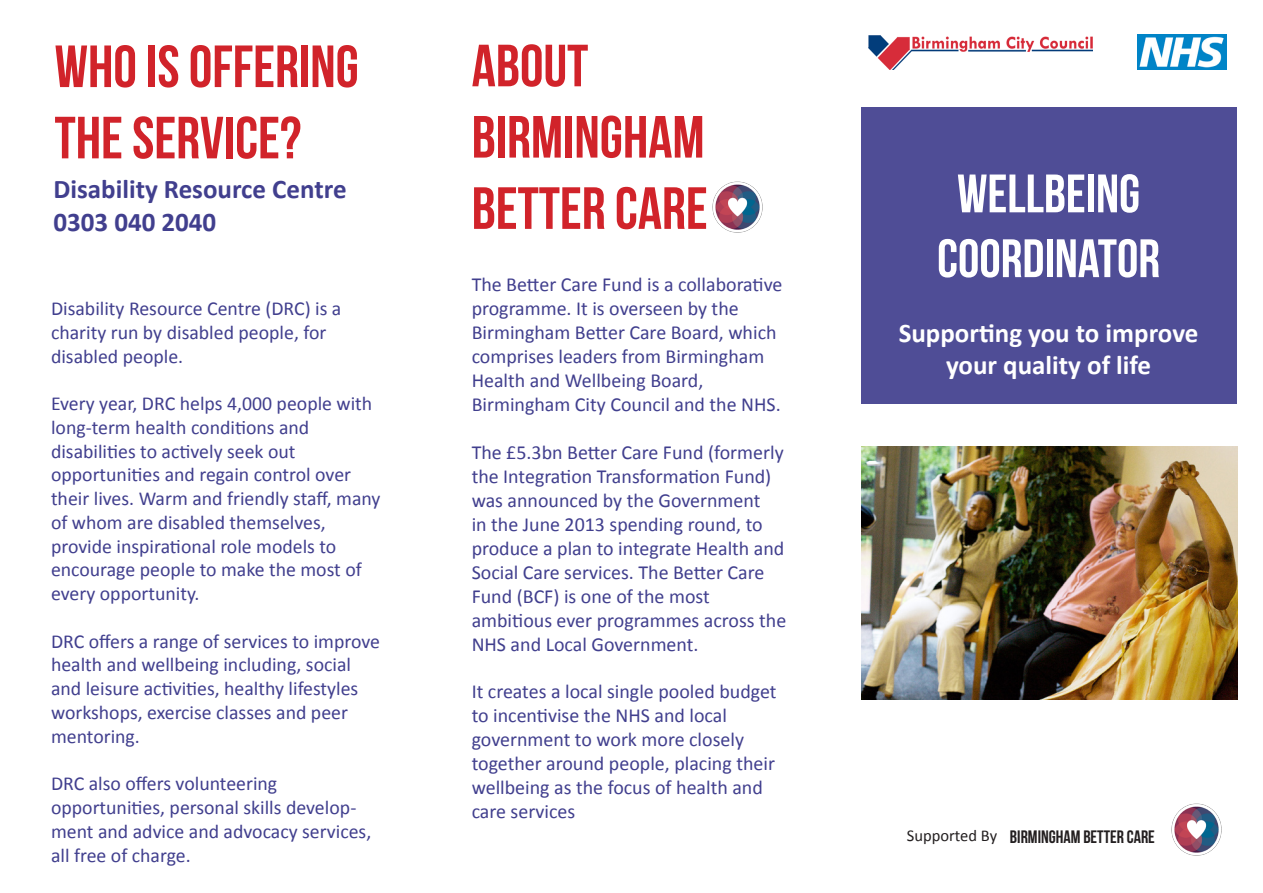
<style>
.page{position:relative;width:1263px;height:893px;background:#fff}
.page>*{position:absolute;margin:0;border:0;box-sizing:border-box;transform-origin:0 0}
.t1{font:59.4px/71.2px "Bebas Neue";color:#d1232a}
.t2{font:54px "Bebas Neue";color:#fff}
.t3{font:700 27px "Calibri";color:#fff}
.t4{font:700 27px "Calibri";color:#413f8e}
.t5{font:19.95px/24px "Calibri";color:#413f8e}
.t6{font:19.8px/23.7px "Calibri";color:#413f8e}
.t7{font:18px "Bebas Neue";color:#231f20}
.t8{font:16.5px "Calibri";color:#231f20}
</style>
<div class="page">
<img style="left:862px;top:446px;width:375px;height:253px">
<img style="left:1171px;top:804px;width:51px;height:51px">
<img style="left:1137px;top:34px;width:89px;height:36px">
<img style="left:868px;top:36px;width:225px;height:34px">
<img style="left:712px;top:181px;width:50px;height:52px">
<div style="left:861px;top:107px;width:375px;height:297px;background:#4f4d96"></div>
<p class="t1" style="left:55px;top:30px;width:306px">WHO IS OFFERING<br>THE SERVICE?</p>
<p class="t4" style="left:54px;top:172px;width:295px">Disability Resource Centre</p>
<p class="t4" style="left:54px;top:204px;width:164px">0303 040 2040</p>
<p class="t6" style="left:51px;top:297px;width:292px">Disability Resource Centre (DRC) is a</p>
<p class="t6" style="left:51px;top:320px;width:277px">charity run by disabled people, for</p>
<p class="t6" style="left:51px;top:344px;width:134px">disabled people.</p>
<p class="t6" style="left:51px;top:392px;width:323px">Every year, DRC helps 4,000 people with long-term health conditions and</p>
<p class="t6" style="left:51px;top:439px;width:246px">disabilities to actively seek out</p>
<p class="t6" style="left:51px;top:463px;width:331px">opportunities and regain control over their lives. Warm and friendly staff, many of whom are disabled themselves,</p>
<p class="t6" style="left:51px;top:534px;width:312px">provide inspirational role models to encourage people to make the most of every opportunity.</p>
<p class="t6" style="left:51px;top:629px;width:330px">DRC offers a range of services to improve health and wellbeing including, social and leisure activities, healthy lifestyles workshops, exercise classes and peer mentoring.</p>
<p class="t6" style="left:51px;top:772px;width:228px">DRC also offers volunteering</p>
<p class="t6" style="left:51px;top:796px;width:322px">opportunities, personal skills develop&shy;ment and advice and advocacy services, all free of charge.</p>
<p class="t1" style="left:472px;top:29px;width:118px">ABOUT</p>
<p class="t1" style="left:472px;top:101px;width:238px">BIRMINGHAM<br>BETTER CARE</p>
<p class="t5" style="left:472px;top:273px;width:312px">The Better Care Fund is a collaborative</p>
<p class="t5" style="left:472px;top:297px;width:306px">programme. It is overseen by the Birmingham Better Care Board, which comprises leaders from Birmingham Health and Wellbeing Board,</p>
<p class="t5" style="left:472px;top:392px;width:311px">Birmingham City Council and the NHS.</p>
<p class="t5" style="left:472px;top:440px;width:314px">The £5.3bn Better Care Fund (formerly the Integration Transformation Fund) was announced by the Government<br>in the June 2013 spending round, to produce a plan to integrate Health and Social Care services. The Better Care Fund (BCF) is one of the most</p>
<p class="t5" style="left:472px;top:608px;width:316px">ambitious ever programmes across the<br>NHS and Local Government.</p>
<p class="t5" style="left:472px;top:680px;width:306px">It creates a local single pooled budget to incentivise the NHS and local</p>
<p class="t5" style="left:472px;top:728px;width:305px">government to work more closely together around people, placing their wellbeing as the focus of health and care services</p>
<p class="t2" style="left:957px;top:164px;width:185px">WELLBEING</p>
<p class="t2" style="left:937px;top:229px;width:224px">COORDINATOR</p>
<p class="t3" style="left:899px;top:316px;width:301px">Supporting you to improve</p>
<p class="t3" style="left:946px;top:348px;width:207px">your quality of life</p>
<p class="t8" style="left:907px;top:825px;width:92px">Supported By</p>
<p class="t7" style="left:1010px;top:827px;width:146px">BIRMINGHAM BETTER CARE</p>
</div>
